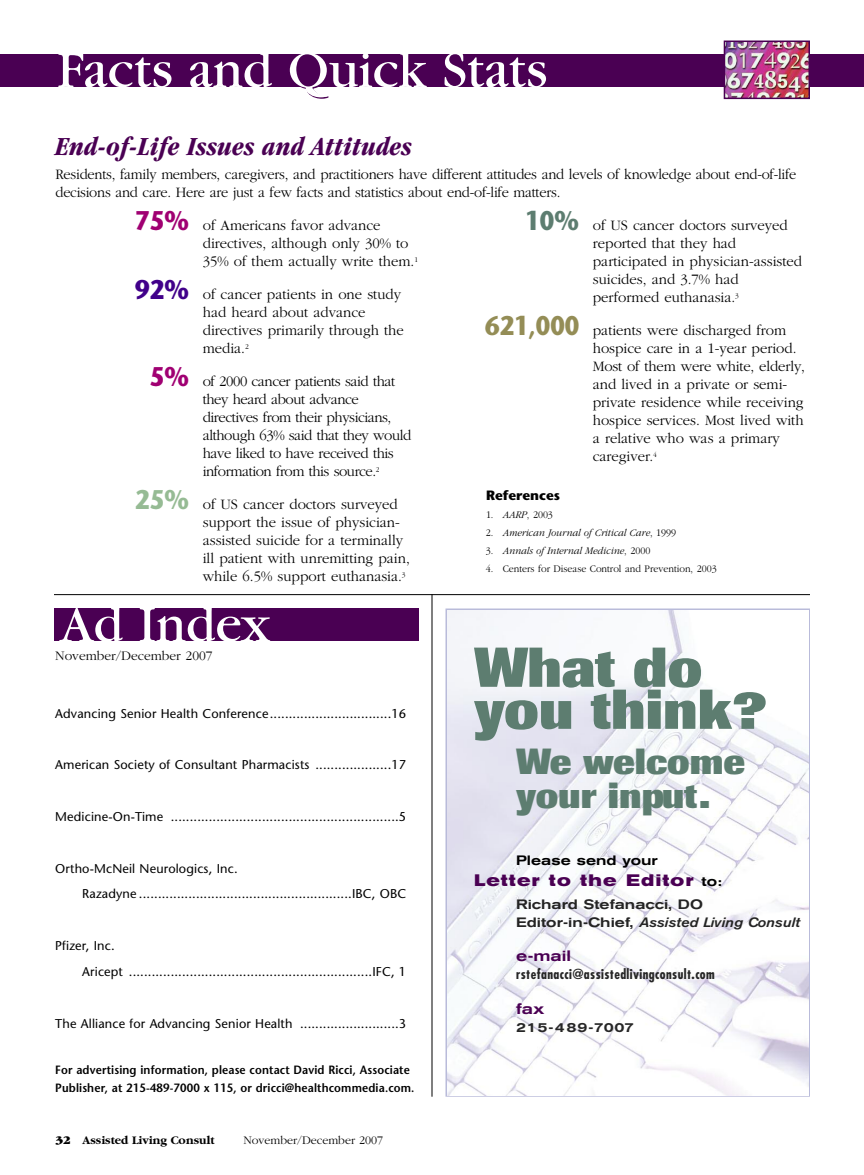
<style>
.page{position:relative;width:864px;height:1175px;background:#fff}
.page>*{position:absolute;margin:0;border:0;box-sizing:border-box;transform-origin:0 0}
.t1{font:800 55.5px/42px "Imago";color:#5d7d70}
.t2{font:54px "Garamond";color:#fff}
.t3{font:800 36px/34.5px "Imago";color:#5d7d70}
.t4{font:italic 700 condensed 27px "Garamond";color:#4a0053}
.t5{font:700 expanded 16.5px "Akzidenz Grotesk BE";letter-spacing:.085em;color:#4a0053}
.t6{font:300 15px/18px "Garamond";color:#000}
.t7{font:300 15px/18px "Garamond";color:#000;scale:.96 1}
.t8{font:300 15px/18px "Garamond";letter-spacing:-.03em;color:#000}
.t9{font:500 expanded 15px "Akzidenz Grotesk BE";color:#4a0053}
.t10{font:500 expanded 13.5px/18px "Akzidenz Grotesk BE";color:#242424}
.t11{font:700 condensed 13.5px "Futura";letter-spacing:.03em;color:#262626}
.t12{font:300 13.5px "Garamond";color:#000}
.t13{font:500 expanded 13.5px "Akzidenz Grotesk BE";color:#000}
.t14{font:500 expanded 13.5px "Akzidenz Grotesk BE";letter-spacing:.035em;color:#262626}
.t15{font:700 13.5px "Stone Sans";color:#000}
.t16{font:12.75px/25.8px "Stone Sans";letter-spacing:.01em;color:#000}
.t17{font:600 12px/18px "Stone Sans";letter-spacing:.01em;color:#000;scale:.94 1}
.t18{font:700 12px "Garamond";color:#000}
.t19{font:300 12px "Garamond";color:#000}
.t20{font:italic 300 10.5px "Garamond";color:#000;scale:.95 1}
.t21{font:300 10.5px "Garamond";color:#000;scale:.95 1}
.s1{font-family:"Stone Sans";font-weight:700;font-size:27px;color:#a00072}
.s2{font-family:"Stone Sans";font-weight:700;font-size:27px;color:#41008a}
.s3{font-family:"Stone Sans";font-weight:700;font-size:27px;color:#96bb94}
.s4{font-family:"Stone Sans";font-weight:700;font-size:27px;color:#5d7d70}
.s5{font-family:"Stone Sans";font-weight:700;font-size:27px;color:#948d56}
.s6{font-style:italic}
.s7{font-style:normal}
.s8{font-weight:500;font-size:13.5px;color:#000}
.s9{font-style:italic;font-stretch:normal}
.s10{font-weight:900}
</style>
<div class="page">
<div style="left:0;top:54px;width:864px;height:33px;background:#4a0053"></div>
<img style="left:727px;top:43px;width:80px;height:53px">
<div style="left:724px;top:40px;width:86px;height:59px;border:2px solid #4a0053"></div>
<div style="left:54px;top:608px;width:364px;height:33px;background:#4a0053"></div>
<hr style="left:54px;top:594px;width:756px;height:1px;background:#000">
<hr style="left:432px;top:594px;width:1px;height:502px;background:#000">
<img style="left:447px;top:610px;width:361px;height:485px">
<h2 class="t2" style="left:57px;top:51px;width:492px">Facts and Quick Stats</h2>
<h3 class="t4" style="left:56px;top:137px;width:358px">End-of-Life Issues and Attitudes</h3>
<p class="t7" style="left:55px;top:165px;width:773px">Residents, family members, caregivers, and practitioners have different attitudes and levels of knowledge about end-of-life decisions and care. Here are just a few facts and statistics about end-of-life matters.</p>
<p class="t6" style="left:203px;top:216px;width:217px;text-indent:-67px"><span class="s1">75%</span> of Americans favor advance directives, although only 30% to<br>35% of them actually write them.<sup>1</sup></p>
<p class="t6" style="left:203px;top:285px;width:203px;text-indent:-67px"><span class="s2">92%</span> of cancer patients in one study had heard about advance directives primarily through the media.<sup>2</sup></p>
<p class="t8" style="left:203px;top:372px;width:210px;text-indent:-53px"><span class="s1">5%</span> of 2000 cancer patients said that they heard about advance directives from their physicians, although 63% said that they would have liked to have received this information from this source.<sup>2</sup></p>
<p class="t6" style="left:203px;top:495px;width:209px;text-indent:-67px"><span class="s3">25%</span> of US cancer doctors surveyed support the issue of physician&shy;assisted suicide for a terminally ill patient with unremitting pain, while 6.5% support euthanasia.<sup>3</sup></p>
<p class="t6" style="left:593px;top:216px;width:211px;text-indent:-67px"><span class="s4">10%</span> of US cancer doctors surveyed reported that they had participated in physician-assisted suicides, and 3.7% had performed euthanasia.<sup>3</sup></p>
<p class="t6" style="left:593px;top:321px;width:214px;text-indent:-107px"><span class="s5">621,000</span> patients were discharged from hospice care in a 1-year period.<br>Most of them were white, elderly, and lived in a private or semi&shy;private residence while receiving hospice services. Most lived with a relative who was a primary caregiver.<sup>4</sup></p>
<p class="t15" style="left:486px;top:490px;width:76px">References</p>
<p class="t21" style="left:486px;top:508px;width:72px">1. <span class="s6">AARP</span>, 2003</p>
<p class="t20" style="left:486px;top:526px;width:202px"><span class="s7">2.</span> American Journal of Critical Care<span class="s7">, 1999</span></p>
<p class="t20" style="left:486px;top:544px;width:174px"><span class="s7">3.</span> Annals of Internal Medicine<span class="s7">, 2000</span></p>
<p class="t21" style="left:486px;top:562px;width:244px">4. Centers for Disease Control and Prevention, 2003</p>
<h2 class="t2" style="left:60px;top:606px;width:212px">Ad Index</h2>
<p class="t12" style="left:55px;top:647px;width:159px">November/December 2007</p>
<h1 class="t1" style="left:474px;top:652px;width:295px">What do you think?</h1>
<h3 class="t3" style="left:516px;top:747px;width:231px">We welcome your input.</h3>
<p class="t13" style="left:516px;top:855px;width:143px">Please send your</p>
<p class="t5" style="left:474px;top:874px;width:249px">Letter to the Editor <span class="s8">to:</span></p>
<p class="t10" style="left:516px;top:896px;width:286px">Richard Stefanacci, DO<br>Editor-in-Chief, <span class="s9">Assisted Living Consult</span></p>
<p class="t9" style="left:516px;top:950px;width:57px">e-mail</p>
<p class="t11" style="left:516px;top:968px;width:200px">rstefanacci@assistedlivingconsult.com</p>
<p class="t9" style="left:516px;top:1003px;width:30px">fax</p>
<p class="t14" style="left:516px;top:1022px;width:120px">215-489-7007</p>
<p class="t16" style="left:55px;top:702px;width:352px">Advancing Senior Health Conference................................16</p>
<p class="t16" style="left:55px;top:753px;width:352px">American Society of Consultant Pharmacists ....................17</p>
<p class="t16" style="left:55px;top:805px;width:352px">Medicine-On-Time ............................................................5</p>
<p class="t16" style="left:82px;top:856px;width:325px;text-indent:-27px">Ortho-McNeil Neurologics, Inc.<br>Razadyne ........................................................IBC, OBC</p>
<p class="t16" style="left:82px;top:934px;width:325px;text-indent:-27px">Pfizer, Inc.<br>Aricept ................................................................IFC, 1</p>
<p class="t16" style="left:55px;top:1011px;width:352px">The Alliance for Advancing Senior Health ..........................3</p>
<p class="t17" style="left:55px;top:1062px;width:384px">For advertising information, please contact David Ricci, Associate<br>Publisher, at 215-489-7000 x 115, or dricci@healthcommedia.com.</p>
<p class="t18" style="left:56px;top:1132px;width:160px"><span class="s10">32</span> Assisted Living Consult</p>
<p class="t19" style="left:243px;top:1132px;width:141px">November/December 2007</p>
</div>
